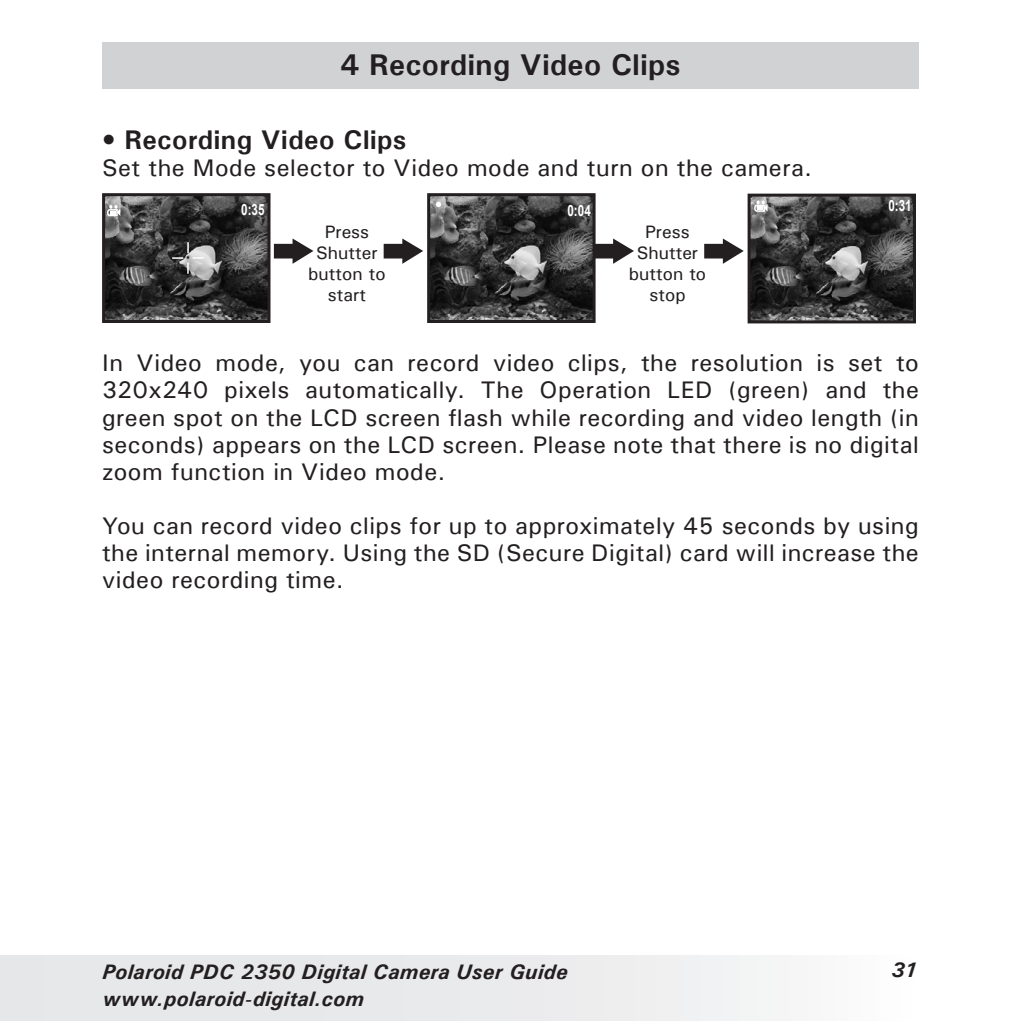
<style>
.page{position:relative;width:1021px;height:1021px;background:#fff}
.page>*{position:absolute;margin:0;border:0;box-sizing:border-box;transform-origin:0 0}
.t1{font:700 30px "Univers";letter-spacing:.015em;color:#231f20}
.t2{font:700 27px "Univers";letter-spacing:.02em;color:#231f20}
.t3{font:500 24px/27px "Univers";letter-spacing:.02em;color:#231f20;text-align:justify}
.t4{font:italic 700 21px "Univers";letter-spacing:.025em;color:#231f20}
.t5{font:500 18px/21px "Univers";color:#231f20;text-align:center}
.t6{font:700 15.6px "Arial";color:#fff;scale:.75 1}
</style>
<div class="page">
<div style="left:0;top:955px;width:919px;height:65px;background:linear-gradient(to right,#e2e3e4,#f7f7f8)"></div>
<div style="left:102px;top:43px;width:816px;height:46px;background:#d1d2d4"></div>
<svg style="left:102px;top:193px;width:211px;height:130px"></svg>
<svg style="left:383px;top:193px;width:251px;height:130px"></svg>
<svg style="left:704px;top:194px;width:212px;height:129px"></svg>
<p class="t1" style="left:340px;top:46px;width:341px">4 Recording Video Clips</p>
<p class="t2" style="left:102px;top:123px;width:306px">• Recording Video Clips</p>
<p class="t3" style="left:102px;top:154px;width:711px">Set the Mode selector to Video mode and turn on the camera.</p>
<p class="t6" style="left:241px;top:201px;width:33px">0:35</p>
<p class="t6" style="left:567px;top:201px;width:33px">0:04</p>
<p class="t5" style="left:308px;top:220px;width:79px">Press<br>Shutter button to start</p>
<p class="t5" style="left:629px;top:220px;width:79px">Press<br>Shutter button to stop</p>
<p class="t6" style="left:888px;top:196px;width:33px">0:31</p>
<p class="t3" style="left:102px;top:349px;width:818px">In Video mode, you can record video clips, the resolution is set to 320x240 pixels automatically. The Operation LED (green) and the green spot on the LCD screen flash while recording and video length (in seconds) appears on the LCD screen. Please note that there is no digital zoom function in Video mode.</p>
<p class="t3" style="left:102px;top:511px;width:818px">You can record video clips for up to approximately 45 seconds by using the internal memory. Using the SD (Secure Digital) card will increase the video recording time.</p>
<p class="t4" style="left:102px;top:959px;width:467px">Polaroid PDC 2350 Digital Camera User Guide</p>
<p class="t4" style="left:891px;top:956px;width:27px">31</p>
<p class="t4" style="left:102px;top:986px;width:263px">www.polaroid-digital.com</p>
</div>
